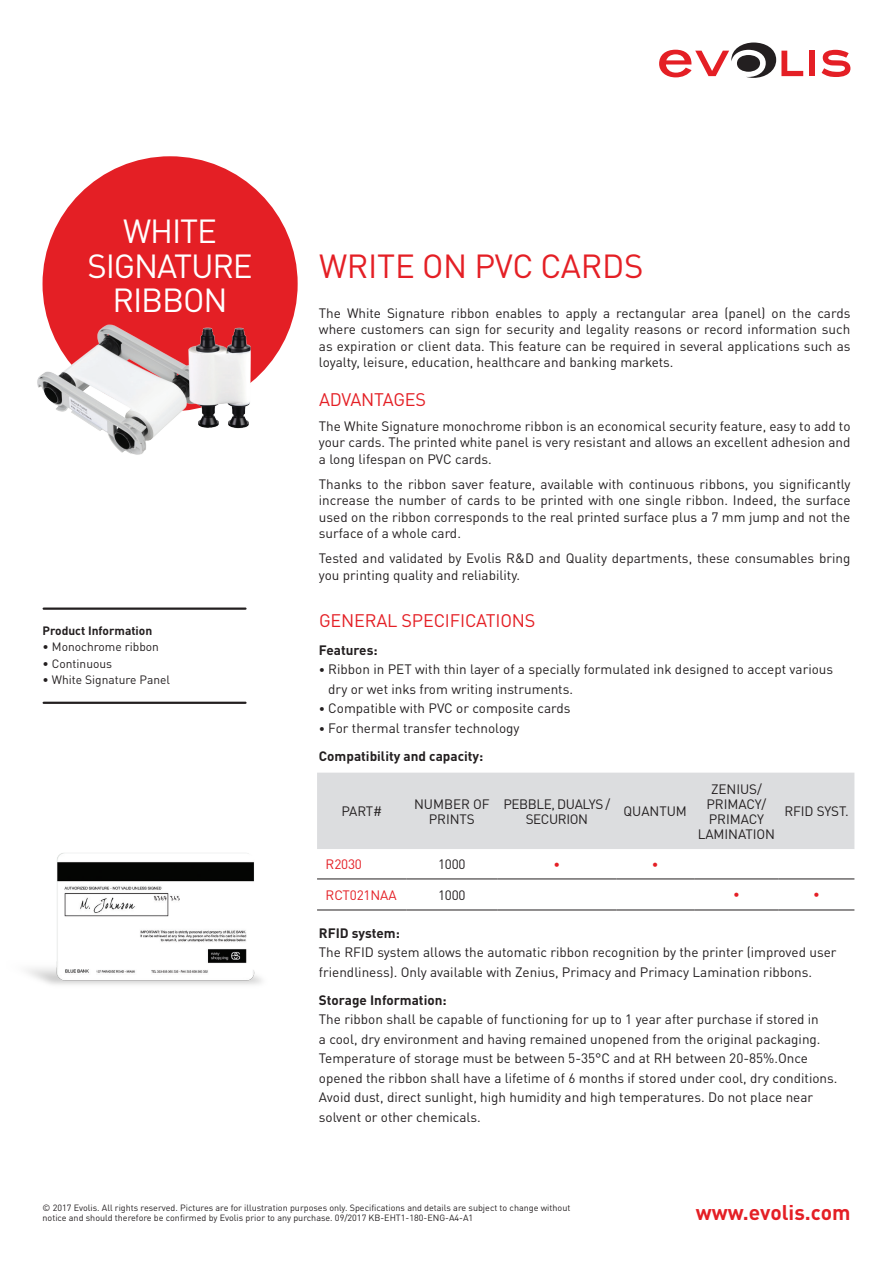
<style>
.page{position:relative;width:893px;height:1263px;background:#fff}
.page>*{position:absolute;margin:0;border:0;box-sizing:border-box;transform-origin:0 0}
.t1{font:33px/34.5px "DINOT";letter-spacing:-.035em;color:#fff;text-align:center}
.t2{font:33px "DINOT";letter-spacing:-.01em;color:#e41f25}
.t3{font:700 21px "DINOT";color:#e41f25}
.t4{font:18px "DINOT";letter-spacing:-.01em;color:#e41f25}
.t5{font:13.5px/16.5px "DINOT";color:#231f20}
.t6{font:700 13.5px "DINOT";color:#231f20}
.t7{font:13.5px/15px "DINOT";letter-spacing:-.03em;color:#231f20;text-align:center}
.t8{font:13.5px "DINOT";letter-spacing:-.015em;color:#e41f25}
.t9{font:12.75px "DINOT";color:#e41f25}
.t10{font:12px "DINOT";color:#231f20}
.t11{font:700 12px "DINOT";color:#231f20}
.t12{font:9px/10.5px "DINOT";color:#231f20}
.s1{font-size:12px}
.s2{font-weight:700}
</style>
<div class="page">
<div style="left:43px;top:156px;width:255px;height:255px;background:#e41f25;border-radius:50%"></div>
<div style="left:809px;top:51px;width:6px;height:25px;background:#e41f25"></div>
<svg style="left:822px;top:50px;width:28px;height:27px"></svg>
<svg style="left:659px;top:43px;width:144px;height:35px"></svg>
<hr style="left:44px;top:607px;width:201px;height:3px;background:#231f20">
<hr style="left:44px;top:702px;width:201px;height:2px;background:#231f20">
<svg style="left:317px;top:773px;width:537px;height:137px"></svg>
<hr style="left:317px;top:879px;width:89px;height:1px;background:#231f20">
<hr style="left:497px;top:879px;width:119px;height:1px;background:#231f20">
<hr style="left:616px;top:879px;width:78px;height:1px;background:#231f20">
<hr style="left:694px;top:879px;width:85px;height:1px;background:#231f20">
<hr style="left:779px;top:879px;width:75px;height:1px;background:#231f20">
<hr style="left:317px;top:910px;width:89px;height:1px;background:#231f20">
<hr style="left:497px;top:910px;width:119px;height:1px;background:#231f20">
<hr style="left:616px;top:910px;width:78px;height:1px;background:#231f20">
<hr style="left:694px;top:910px;width:85px;height:1px;background:#231f20">
<hr style="left:779px;top:910px;width:75px;height:1px;background:#231f20">
<hr style="left:406px;top:879px;width:91px;height:1px;background:#231f20">
<hr style="left:406px;top:910px;width:91px;height:1px;background:#231f20">
<img style="left:37px;top:311px;width:139px;height:144px">
<img style="left:176px;top:327px;width:92px;height:102px">
<img style="left:27px;top:853px;width:235px;height:132px">
<h1 class="t1" style="left:87px;top:213px;width:167px">WHITE<br>SIGNATURE<br>RIBBON</h1>
<p class="t11" style="left:43px;top:623px;width:111px">Product Information</p>
<p class="t10" style="left:43px;top:639px;width:118px">• Monochrome ribbon</p>
<p class="t10" style="left:43px;top:656px;width:71px">• Continuous</p>
<p class="t10" style="left:43px;top:672px;width:129px">• White Signature Panel</p>
<h1 class="t2" style="left:319px;top:245px;width:326px">WRITE ON PVC CARDS</h1>
<p class="t5" style="left:319px;top:304px;width:533px;text-align:justify">The White Signature ribbon enables to apply a rectangular area (panel) on the cards where customers can sign for security and legality reasons or record information such as expiration or client data. This feature can be required in several applications such as loyalty, leisure, education, healthcare and banking markets.</p>
<h3 class="t4" style="left:319px;top:388px;width:109px">ADVANTAGES</h3>
<p class="t5" style="left:319px;top:417px;width:533px;text-align:justify">The White Signature monochrome ribbon is an economical security feature, easy to add to your cards. The printed white panel is very resistant and allows an excellent adhesion and a long lifespan on PVC cards.</p>
<p class="t5" style="left:319px;top:475px;width:533px;text-align:justify">Thanks to the ribbon saver feature, available with continuous ribbons, you significantly increase the number of cards to be printed with one single ribbon. Indeed, the surface used on the ribbon corresponds to the real printed surface plus a 7 mm jump and not the surface of a whole card.</p>
<p class="t5" style="left:319px;top:550px;width:533px">Tested and validated by Evolis R&amp;D and Quality departments, these consumables bring you printing quality and reliability.</p>
<h3 class="t4" style="left:319px;top:609px;width:218px">GENERAL SPECIFICATIONS</h3>
<p class="t6" style="left:319px;top:641px;width:60px">Features:</p>
<p class="t5" style="left:328px;top:659px;width:506px;line-height:19.5px;text-indent:-9px"><span class="s1">•</span> Ribbon in PET with thin layer of a specially formulated ink designed to accept various dry or wet inks from writing instruments.</p>
<p class="t5" style="left:319px;top:700px;width:253px"><span class="s1">•</span> Compatible with PVC or composite cards</p>
<p class="t5" style="left:319px;top:714px;width:202px;line-height:28px"><span class="s1">•</span> For thermal transfer technology<br><span class="s2">Compatibility and capacity:</span></p>
<p class="t5" style="left:341px;top:803px;width:42px">PART#</p>
<p class="t5" style="left:414px;top:796px;width:77px;line-height:15px;text-align:center">NUMBER OF<br>PRINTS</p>
<p class="t7" style="left:503px;top:796px;width:109px">PEBBLE, DUALYS /<br>SECURION</p>
<p class="t5" style="left:624px;top:803px;width:65px">QUANTUM</p>
<p class="t5" style="left:698px;top:781px;width:79px;line-height:15px;text-align:center">ZENIUS/<br>PRIMACY/<br>PRIMACY<br>LAMINATION</p>
<p class="t5" style="left:784px;top:803px;width:66px">RFID SYST.</p>
<p class="t8" style="left:326px;top:856px;width:38px">R2030</p>
<p class="t5" style="left:438px;top:856px;width:29px">1000</p>
<p class="t9" style="left:553px;top:856px;width:8px">•</p>
<p class="t9" style="left:652px;top:856px;width:8px">•</p>
<p class="t8" style="left:326px;top:886px;width:73px">RCT021NAA</p>
<p class="t5" style="left:438px;top:886px;width:29px">1000</p>
<p class="t9" style="left:733px;top:887px;width:8px">•</p>
<p class="t9" style="left:813px;top:887px;width:8px">•</p>
<p class="t6" style="left:319px;top:924px;width:82px">RFID system:</p>
<p class="t5" style="left:319px;top:942px;width:519px;line-height:19.5px">The RFID system allows the automatic ribbon recognition by the printer (improved user friendliness). Only available with Zenius, Primacy and Primacy Lamination ribbons.</p>
<p class="t6" style="left:319px;top:991px;width:129px">Storage Information:</p>
<p class="t5" style="left:319px;top:1009px;width:520px;line-height:19.5px">The ribbon shall be capable of functioning for up to 1 year after purchase if stored in<br>a cool, dry environment and having remained unopened from the original packaging.<br>Temperature of storage must be between 5-35°C and at RH between 20-85%.Once opened the ribbon shall have a lifetime of 6 months if stored under cool, dry conditions.<br>Avoid dust, direct sunlight, high humidity and high temperatures. Do not place near solvent or other chemicals.</p>
<p class="t12" style="left:43px;top:1202px;width:529px">© 2017 Evolis. All rights reserved. Pictures are for illustration purposes only. Specifications and details are subject to change without notice and should therefore be confirmed by Evolis prior to any purchase. 09/2017 KB-EHT1-180-ENG-A4-A1</p>
<h2 class="t3" style="left:696px;top:1199px;width:156px">www.evolis.com</h2>
</div>
